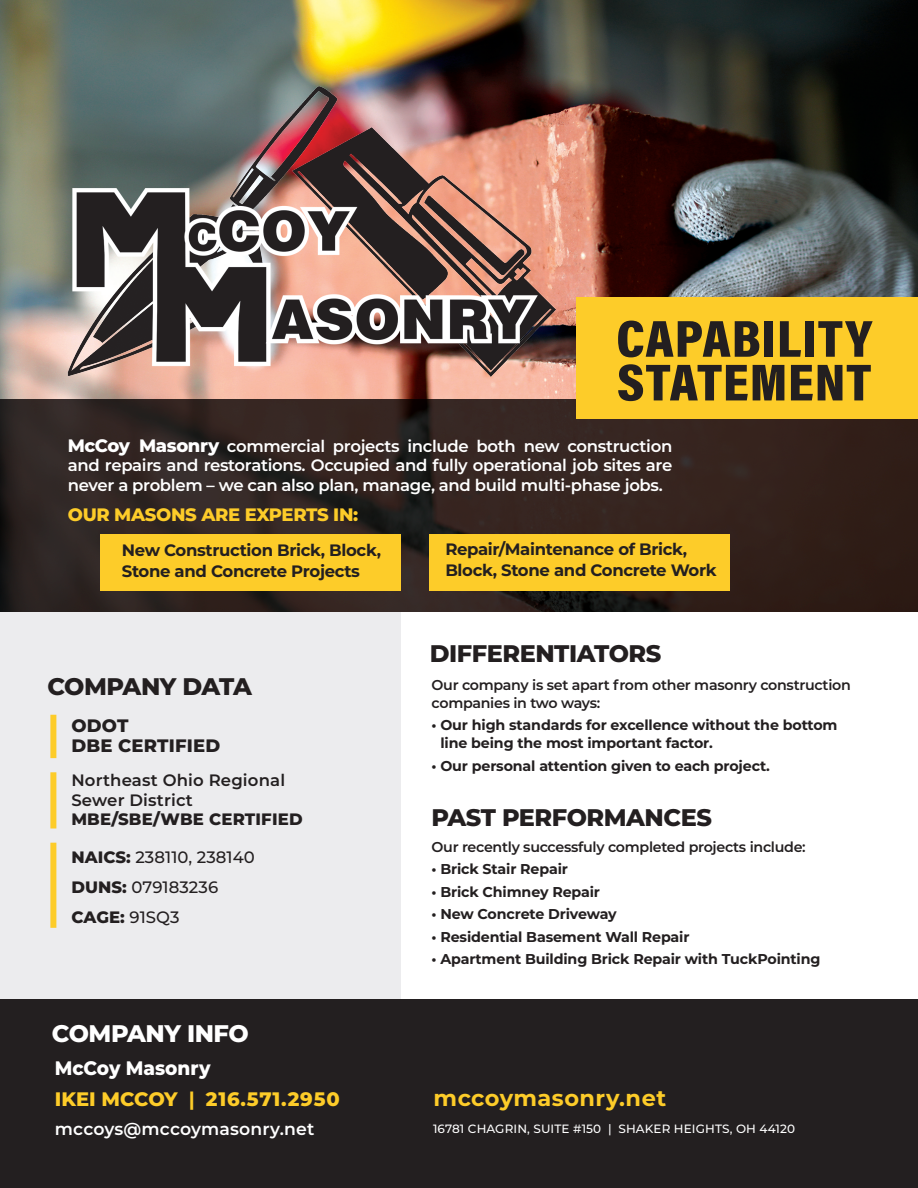
<style>
.page{position:relative;width:918px;height:1188px;background:#fff}
.page>*{position:absolute;margin:0;border:0;box-sizing:border-box;transform-origin:0 0}
.t1{font:52.65px/43.7px "Acumin Variable Concept";letter-spacing:.015em;color:#231f20;scale:1.09 1}
.t2{font:800 24px "Montserrat";letter-spacing:-.02em;color:#231f20}
.t3{font:800 24px "Montserrat";letter-spacing:-.02em;color:#fff}
.t4{font:700 22.5px "Montserrat";letter-spacing:.02em;color:#fdcc29}
.t5{font:800 19.5px/31.5px "Montserrat";color:#fdcc29}
.t6{font:800 18px "Montserrat";letter-spacing:-.02em;color:#fdcc29}
.t7{font:800 18px/19.5px "Montserrat";letter-spacing:.01em;color:#231f20}
.t8{font:600 17.25px "Montserrat";letter-spacing:.01em;color:#fff}
.t9{font:600 16.5px/19.5px "Montserrat";letter-spacing:-.02em;color:#fff;text-align:justify}
.t10{font:700 16.5px/21px "Montserrat";letter-spacing:-.02em;color:#231f20}
.t11{font:500 16.5px/30px "Montserrat";letter-spacing:.005em;color:#231f20}
.t12{font:600 16.5px/19.5px "Montserrat";letter-spacing:.01em;color:#231f20}
.t13{font:800 16.5px "Montserrat";letter-spacing:.01em;color:#231f20}
.t14{font:700 14.25px/18px "Montserrat";letter-spacing:-.01em;color:#231f20}
.t15{font:600 14.25px/18px "Montserrat";letter-spacing:-.02em;color:#231f20}
.t16{font:500 12px "Montserrat";letter-spacing:.01em;color:#fff}
.s1{font-weight:800;font-size:18px}
.s2{font-weight:800}
.s3{color:#fff}
.s4{font-weight:700}
</style>
<div class="page">
<div style="left:0;top:599px;width:401px;height:589px;background:#ececee"></div>
<div style="left:0;top:999px;width:918px;height:189px;background:#231f20"></div>
<img style="left:0;top:0;width:918px;height:399px">
<img style="left:48px;top:63px;width:528px;height:335px">
<svg style="left:0;top:399px;width:918px;height:213px;background:#30221e"></svg>
<div style="left:576px;top:297px;width:342px;height:122px;background:#fdcc29"></div>
<div style="left:100px;top:534px;width:301px;height:57px;background:#fdcc29"></div>
<div style="left:429px;top:534px;width:301px;height:57px;background:#fdcc29"></div>
<div style="left:50px;top:715px;width:6px;height:43px;background:#fdcc29"></div>
<div style="left:50px;top:772px;width:6px;height:57px;background:#fdcc29"></div>
<div style="left:50px;top:843px;width:6px;height:85px;background:#fdcc29"></div>
<h1 class="t1" style="left:616px;top:315px;width:236px">CAPABILITY<br>STATEMENT</h1>
<p class="t9" style="left:68px;top:435px;width:606px"><span class="s1">McCoy Masonry</span> commercial projects include both new construction and repairs and restorations. Occupied and fully operational job sites are never a problem – we can also plan, manage, and build multi-phase jobs.</p>
<p class="t6" style="left:68px;top:502px;width:292px">OUR MASONS ARE EXPERTS IN:</p>
<p class="t10" style="left:122px;top:539px;width:261px">New Construction Brick, Block,<br>Stone and Concrete Projects</p>
<p class="t10" style="left:445px;top:538px;width:273px">Repair/Maintenance of Brick,<br>Block, Stone and Concrete Work</p>
<h2 class="t2" style="left:47px;top:669px;width:206px">COMPANY DATA</h2>
<p class="t7" style="left:71px;top:715px;width:150px">ODOT<br>DBE CERTIFIED</p>
<p class="t12" style="left:71px;top:770px;width:215px">Northeast Ohio Regional<br>Sewer District</p>
<p class="t13" style="left:71px;top:807px;width:233px">MBE/SBE/WBE CERTIFIED</p>
<p class="t11" style="left:71px;top:841px;width:185px"><span class="s2">NAICS:</span> 238110, 238140<br><span class="s2">DUNS:</span> 079183236<br><span class="s2">CAGE:</span> 91SQ3</p>
<h2 class="t3" style="left:52px;top:1016px;width:198px">COMPANY INFO</h2>
<h3 class="t5" style="left:55px;top:1051px;width:286px"><span class="s3">McCoy Masonry<br></span>IKEI MCCOY <span class="s4">|</span> 216.571.2950</h3>
<p class="t8" style="left:55px;top:1116px;width:261px">mccoys@mccoymasonry.net</p>
<h2 class="t2" style="left:430px;top:636px;width:233px">DIFFERENTIATORS</h2>
<p class="t15" style="left:432px;top:675px;width:421px">Our company is set apart from other masonry construction companies in two ways:</p>
<p class="t14" style="left:440px;top:715px;width:399px;text-indent:-9px">• Our high standards for excellence without the bottom line being the most important factor.</p>
<p class="t14" style="left:432px;top:756px;width:340px">• Our personal attention given to each project.</p>
<h2 class="t2" style="left:431px;top:800px;width:282px">PAST PERFORMANCES</h2>
<p class="t15" style="left:432px;top:837px;width:376px">Our recently successfuly completed projects include:</p>
<p class="t14" style="left:432px;top:860px;width:138px">• Brick Stair Repair</p>
<p class="t14" style="left:432px;top:882px;width:170px">• Brick Chimney Repair</p>
<p class="t14" style="left:432px;top:905px;width:187px">• New Concrete Driveway</p>
<p class="t14" style="left:432px;top:927px;width:259px">• Residential Basement Wall Repair</p>
<p class="t14" style="left:432px;top:950px;width:390px">• Apartment Building Brick Repair with TuckPointing</p>
<h3 class="t4" style="left:433px;top:1081px;width:234px">mccoymasonry.net</h3>
<p class="t16" style="left:433px;top:1121px;width:364px">16781 CHAGRIN, SUITE #150 | SHAKER HEIGHTS, OH 44120</p>
</div>
